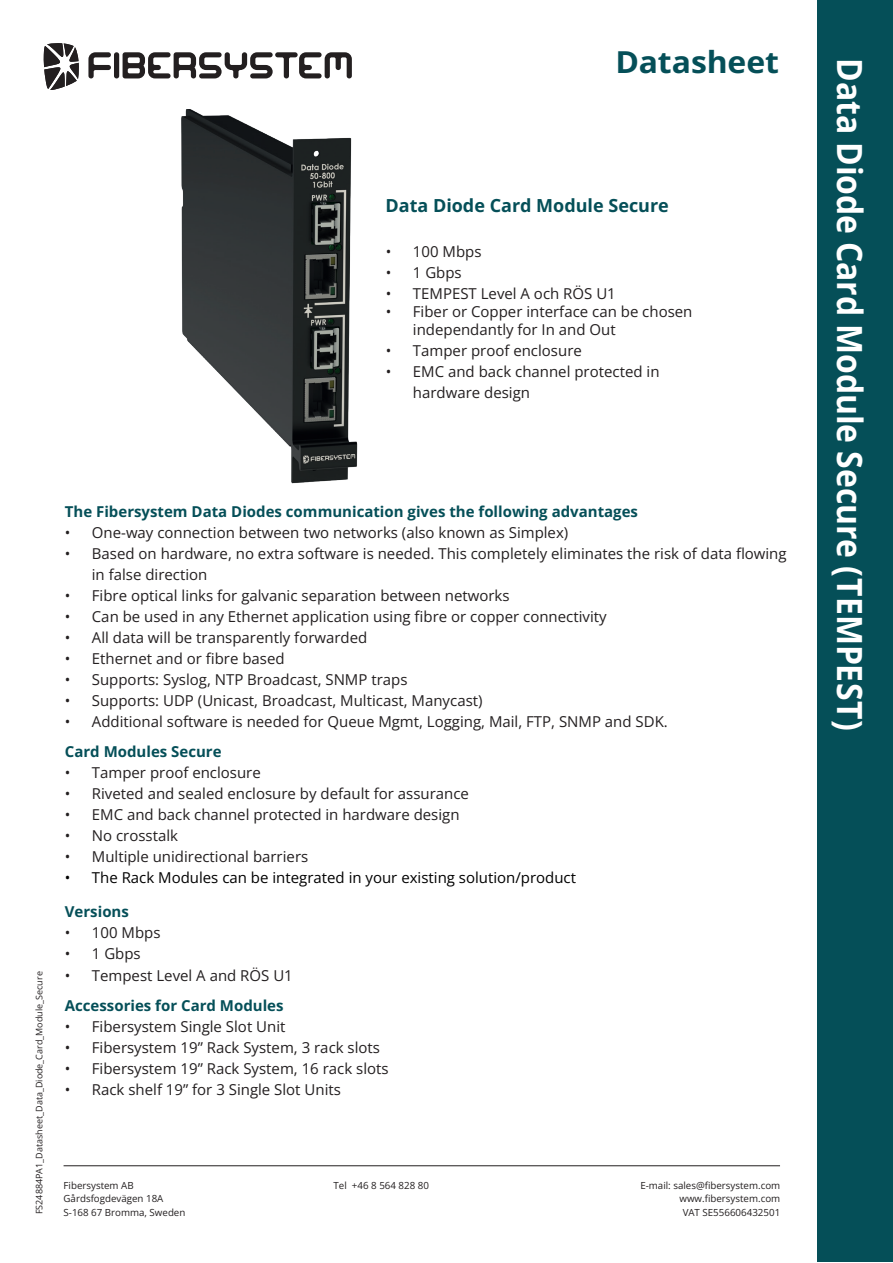
<style>
.page{position:relative;width:893px;height:1263px;background:#fff}
.page>*{position:absolute;margin:0;border:0;box-sizing:border-box;transform-origin:0 0}
.t1{font:34.8px "Open Sans";letter-spacing:-.005em;color:#fff;scale:.92 1}
.t2{font:30.3px "Open Sans";color:#054f58;scale:1.06 1}
.t3{font:18px "Open Sans";color:#054f58}
.t4{font:15px/21px "Open Sans";color:#231f20}
.t5{font:15px "Open Sans";color:#054f58}
.t6{font:15px "Open Sans";color:#000}
.t7{font:9.75px "Open Sans";color:#231f20}
.t8{font:9px "Open Sans";color:#231f20}
</style>
<div class="page">
<div style="left:818px;top:0;width:75px;height:1261px;background:#054f58"></div>
<hr style="left:64px;top:1165px;width:716px;height:1px;background:#231f20">
<div style="left:114px;top:52px;width:5px;height:26px;background:#231f20;border-radius:3px"></div>
<svg style="left:88px;top:52px;width:23px;height:26px"></svg>
<svg style="left:123px;top:52px;width:229px;height:26px"></svg>
<svg style="left:44px;top:43px;width:35px;height:47px"></svg>
<img style="left:181px;top:109px;width:177px;height:374px">
<h2 class="t2" style="left:615px;top:42px;width:156px">Datasheet</h2>
<p class="t3" style="left:385px;top:193px;width:285px">Data Diode Card Module Secure</p>
<p class="t4" style="left:386px;top:241px;width:97px">• 100 Mbps</p>
<p class="t4" style="left:386px;top:262px;width:77px">• 1 Gbps</p>
<p class="t4" style="left:386px;top:283px;width:231px">• TEMPEST Level A och RÖS U1</p>
<p class="t4" style="left:413px;top:302px;width:281px;line-height:18px;text-indent:-27px">• Fiber or Copper interface can be chosen independantly for In and Out</p>
<p class="t4" style="left:386px;top:340px;width:197px">• Tamper proof enclosure</p>
<p class="t4" style="left:413px;top:361px;width:248px;text-indent:-27px">• EMC and back channel protected in hardware design</p>
<p class="t8" style="left:33px;top:1214px;width:244px;rotate:-90deg">FS24884PA1_Datasheet_Data_Diode_Card_Module_Secure</p>
<p class="t5" style="left:65px;top:501px;width:575px">The Fibersystem Data Diodes communication gives the following advantages</p>
<p class="t4" style="left:65px;top:521px;width:505px">• One-way connection between two networks (also known as Simplex)</p>
<p class="t4" style="left:92px;top:542px;width:696px;text-indent:-27px">• Based on hardware, no extra software is needed. This completely eliminates the risk of data flowing in false direction</p>
<p class="t4" style="left:65px;top:584px;width:446px">• Fibre optical links for galvanic separation between networks</p>
<p class="t4" style="left:65px;top:605px;width:543px">• Can be used in any Ethernet application using fibre or copper connectivity</p>
<p class="t4" style="left:65px;top:626px;width:304px">• All data will be transparently forwarded</p>
<p class="t4" style="left:65px;top:647px;width:221px">• Ethernet and or fibre based</p>
<p class="t4" style="left:65px;top:668px;width:344px">• Supports: Syslog, NTP Broadcast, SNMP traps</p>
<p class="t4" style="left:65px;top:689px;width:419px">• Supports: UDP (Unicast, Broadcast, Multicast, Manycast)</p>
<p class="t4" style="left:65px;top:710px;width:604px">• Additional software is needed for Queue Mgmt, Logging, Mail, FTP, SNMP and SDK.</p>
<p class="t5" style="left:65px;top:742px;width:158px">Card Modules Secure</p>
<p class="t4" style="left:65px;top:762px;width:197px">• Tamper proof enclosure</p>
<p class="t4" style="left:65px;top:783px;width:406px">• Riveted and sealed enclosure by default for assurance</p>
<p class="t4" style="left:65px;top:804px;width:396px">• EMC and back channel protected in hardware design</p>
<p class="t4" style="left:65px;top:825px;width:115px">• No crosstalk</p>
<p class="t4" style="left:65px;top:846px;width:245px">• Multiple unidirectional barriers</p>
<p class="t6" style="left:65px;top:868px;width:513px">• The Rack Modules can be integrated in your existing solution/product</p>
<p class="t5" style="left:65px;top:901px;width:66px">Versions</p>
<p class="t4" style="left:65px;top:922px;width:97px">• 100 Mbps</p>
<p class="t4" style="left:65px;top:943px;width:77px">• 1 Gbps</p>
<p class="t4" style="left:65px;top:964px;width:229px">• Tempest Level A and RÖS U1</p>
<p class="t5" style="left:65px;top:995px;width:220px">Accessories for Card Modules</p>
<p class="t4" style="left:65px;top:1016px;width:222px">• Fibersystem Single Slot Unit</p>
<p class="t4" style="left:65px;top:1037px;width:317px">• Fibersystem 19” Rack System, 3 rack slots</p>
<p class="t4" style="left:65px;top:1058px;width:325px">• Fibersystem 19” Rack System, 16 rack slots</p>
<p class="t4" style="left:65px;top:1079px;width:278px">• Rack shelf 19” for 3 Single Slot Units</p>
<p class="t7" style="left:64px;top:1178px;width:72px">Fibersystem AB</p>
<p class="t7" style="left:334px;top:1178px;width:97px">Tel +46 8 564 828 80</p>
<p class="t7" style="left:640px;top:1178px;width:141px">E-mail: sales@fibersystem.com</p>
<p class="t7" style="left:64px;top:1192px;width:101px">Gårdsfogdevägen 18A</p>
<p class="t7" style="left:679px;top:1192px;width:102px">www.fibersystem.com</p>
<p class="t7" style="left:64px;top:1205px;width:123px">S-168 67 Bromma, Sweden</p>
<p class="t7" style="left:683px;top:1205px;width:99px">VAT SE556606432501</p>
<h1 class="t1" style="left:873px;top:58px;width:733px;rotate:90deg">Data Diode Card Module Secure (TEMPEST)</h1>
</div>
